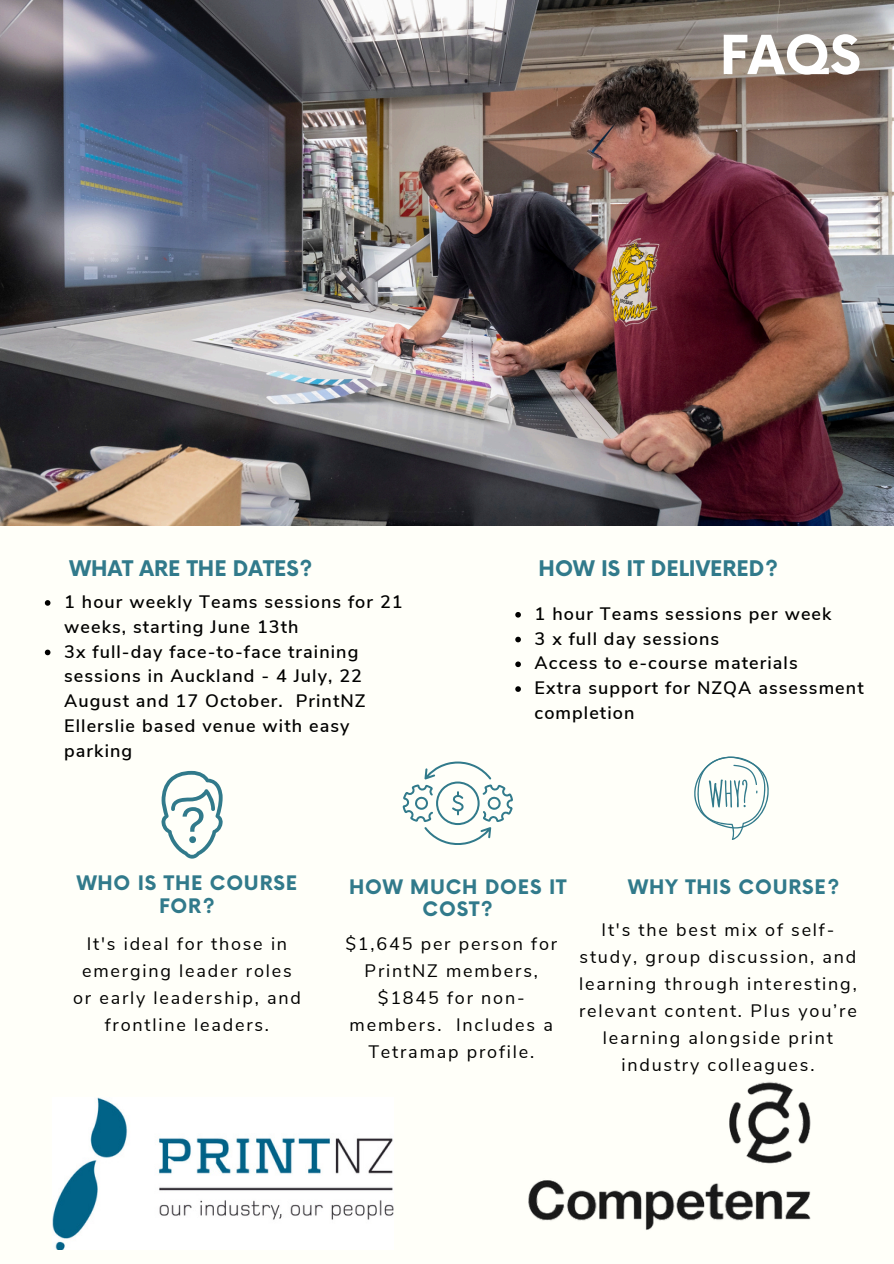
<style>
.page{position:relative;width:894px;height:1264px;background:#fff}
.page>*{position:absolute;margin:0;border:0;box-sizing:border-box;transform-origin:0 0}
.t1{font:700 52.5px "Now";color:#fff}
.t2{font:700 21px "Now";color:#317a8b}
.t3{font:700 19.5px/22.5px "Now";letter-spacing:.04em;color:#317a8b;text-align:center}
.t4{font:18px/27px "Nunito Sans";letter-spacing:.1em;color:#000;text-align:center}
.t5{font:600 18px/24.8px "Nunito Sans";letter-spacing:.06em;color:#000}
</style>
<div class="page">
<div style="left:0;top:0;width:893px;height:1263px;background:#fffff9"></div>
<svg style="left:161px;top:771px;width:62px;height:87px"></svg>
<svg style="left:402px;top:761px;width:111px;height:83px"></svg>
<svg style="left:694px;top:756px;width:74px;height:83px"></svg>
<img style="left:0;top:0;width:893px;height:525px">
<img style="left:53px;top:1097px;width:340px;height:152px">
<img style="left:528px;top:1082px;width:283px;height:148px">
<svg style="left:515px;top:612px;width:5px;height:5px"></svg>
<svg style="left:515px;top:636px;width:5px;height:6px"></svg>
<svg style="left:515px;top:661px;width:5px;height:6px"></svg>
<svg style="left:515px;top:686px;width:5px;height:6px"></svg>
<svg style="left:45px;top:600px;width:5px;height:5px"></svg>
<svg style="left:45px;top:649px;width:5px;height:6px"></svg>
<p class="t1" style="left:719px;top:27px;width:143px">FAQS</p>
<h2 class="t2" style="left:70px;top:557px;width:244px">WHAT ARE THE DATES?</h2>
<p class="t5" style="left:64px;top:589px;width:340px">1 hour weekly Teams sessions for 21 weeks, starting June 13th</p>
<p class="t5" style="left:64px;top:639px;width:303px">3x full-day face-to-face training sessions in Auckland - 4 July, 22<br>August and 17 October. PrintNZ<br>Ellerslie based venue with easy parking</p>
<p class="t2" style="left:538px;top:557px;width:241px">HOW IS IT DELIVERED?</p>
<p class="t5" style="left:534px;top:601px;width:298px">1 hour Teams sessions per week</p>
<p class="t5" style="left:534px;top:626px;width:186px">3 x full day sessions</p>
<p class="t5" style="left:534px;top:651px;width:264px">Access to e-course materials</p>
<h2 class="t5" style="left:534px;top:676px;width:330px">Extra support for NZQA assessment completion</h2>
<p class="t3" style="left:77px;top:873px;width:222px">WHO IS THE COURSE<br>FOR?</p>
<p class="t3" style="left:349px;top:876px;width:219px">HOW MUCH DOES IT<br>COST?</p>
<p class="t3" style="left:628px;top:876px;width:213px">WHY THIS COURSE?</p>
<h2 class="t4" style="left:345px;top:930px;width:213px">$1,645 per person for<br>PrintNZ members, $1845 for non&shy;members. Includes a<br>Tetramap profile.</h2>
<h2 class="t4" style="left:579px;top:916px;width:279px">It's the best mix of self&shy;study, group discussion, and learning through interesting, relevant content. Plus you’re learning alongside print industry colleagues.</h2>
<p class="t4" style="left:73px;top:930px;width:229px">It's ideal for those in emerging leader roles or early leadership, and frontline leaders.</p>
</div>
